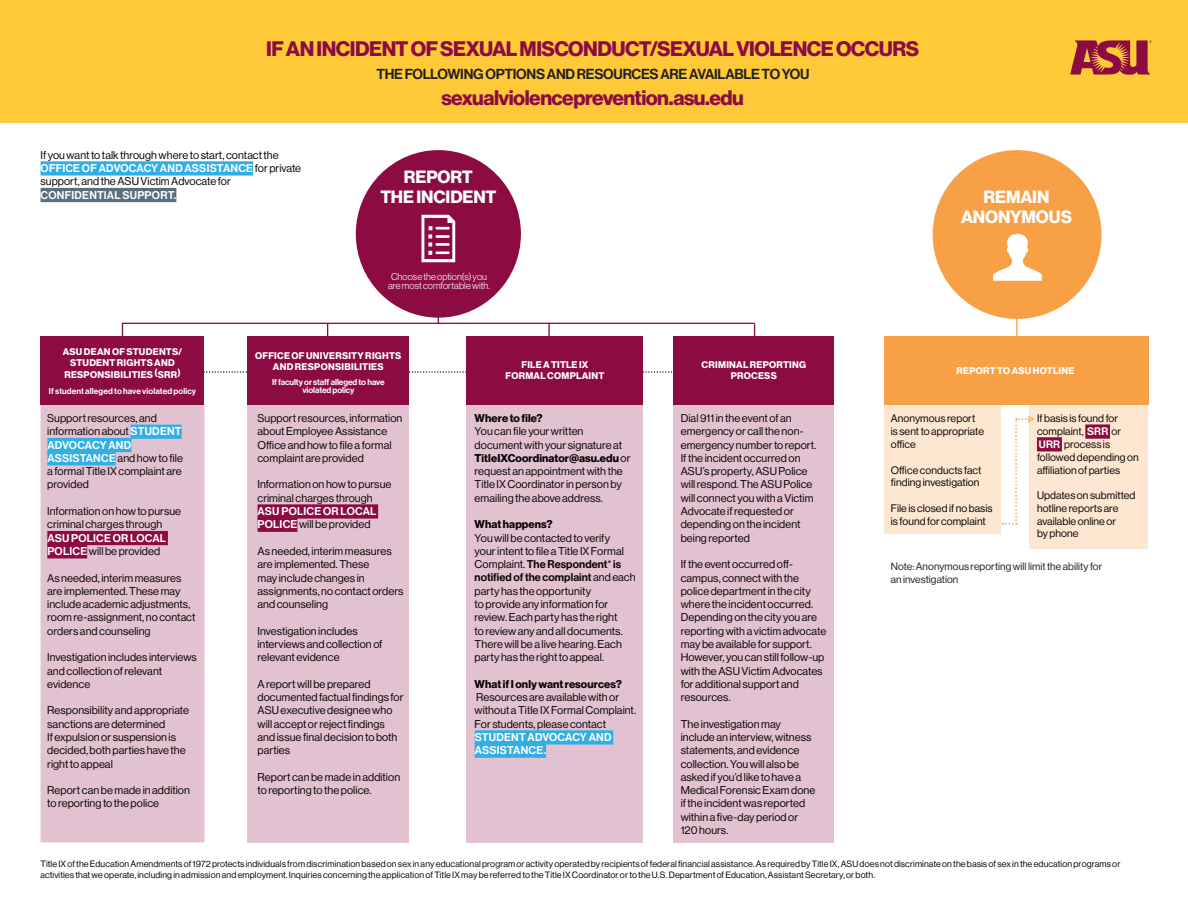
<style>
.page{position:relative;width:1188px;height:918px;background:#fff}
.page>*{position:absolute;margin:0;border:0;box-sizing:border-box;transform-origin:0 0}
.t1{font:20.55px "N Haas Grotesk DS Pro 75 Bd";letter-spacing:-.025em;color:#8c0b42}
.t2{font:17.4px/19.6px "N Haas Grotesk DS Pro 75 Bd";letter-spacing:-.005em;color:#fff;text-align:center}
.t3{font:14.25px "N Haas Grotesk DS Pro 65 Md";letter-spacing:-.02em;color:#231f20}
.t4{font:11.1px/13.4px "N Haas Grotesk DS Pro 55 Rg";letter-spacing:.005em;color:#080302}
.t5{font:11.1px "N Haas Grotesk DS Pro 75 Bd";letter-spacing:.005em;color:#080302}
.t6{font:10.65px/12.8px "N Haas Grotesk DS Pro 55 Rg";letter-spacing:.005em;color:#080302}
.t7{font:10.35px/12.5px "N Haas Grotesk DS Pro 55 Rg";letter-spacing:.005em;color:#231f20}
.t8{font:9.6px/9.4px "N Haas Grotesk DS Pro 45 Lt";letter-spacing:.01em;color:#fff;text-align:center}
.t9{font:9.45px/11.1px "N Haas Grotesk DS Pro 75 Bd";letter-spacing:.03em;color:#fff;text-align:center}
.t10{font:9px/10.8px "N Haas Grotesk DS Pro 55 Rg";letter-spacing:.01em;color:#080302}
.t11{font:8.55px/7.9px "N Haas Grotesk DS Pro 65 Md";letter-spacing:-.01em;color:#fff;text-align:center}
.t12{font:8.55px "N Haas Grotesk DS Pro 65 Md";letter-spacing:.01em;color:#fff}
.s1{font-family:"N Haas Grotesk DS Pro 65 Md";color:#fff}
.s2{font-family:"N Haas Grotesk DS Pro 75 Bd";color:#000001}
.s3{font-family:"N Haas Grotesk DS Pro 65 Md"}
</style>
<div class="page">
<div style="left:41px;top:161px;width:212px;height:15px;background:#31afe4"></div>
<div style="left:41px;top:188px;width:135px;height:14px;background:#596e7e"></div>
<div style="left:356px;top:150px;width:165px;height:168px;background:#8c0b42;border-radius:50%"></div>
<svg style="left:421px;top:215px;width:34px;height:47px"></svg>
<svg style="left:204px;top:371px;width:468px;height:2px"></svg>
<hr style="left:122px;top:323px;width:632px;height:1px;background:#8c0b42">
<svg style="left:327px;top:324px;width:1px;height:13px"></svg>
<div style="left:673px;top:405px;width:161px;height:437px;background:#e2c2d0"></div>
<div style="left:673px;top:337px;width:161px;height:68px;background:#8c0b42"></div>
<div style="left:466px;top:405px;width:177px;height:437px;background:#e2c2d0"></div>
<div style="left:466px;top:337px;width:177px;height:68px;background:#8c0b42"></div>
<div style="left:475px;top:730px;width:138px;height:15px;background:#31afe4"></div>
<div style="left:475px;top:744px;width:71px;height:14px;background:#31afe4"></div>
<svg style="left:548px;top:324px;width:2px;height:13px"></svg>
<svg style="left:754px;top:323px;width:1px;height:14px"></svg>
<div style="left:248px;top:337px;width:161px;height:68px;background:#8c0b42"></div>
<div style="left:248px;top:405px;width:161px;height:437px;background:#e2c2d0"></div>
<div style="left:258px;top:504px;width:120px;height:15px;background:#8c0b42"></div>
<div style="left:258px;top:518px;width:39px;height:14px;background:#8c0b42"></div>
<svg style="left:122px;top:324px;width:1px;height:13px"></svg>
<div style="left:40px;top:405px;width:164px;height:437px;background:#e2c2d0"></div>
<div style="left:40px;top:337px;width:164px;height:68px;background:#8c0b42"></div>
<div style="left:131px;top:425px;width:51px;height:14px;background:#31afe4"></div>
<div style="left:47px;top:438px;width:84px;height:14px;background:#31afe4"></div>
<div style="left:47px;top:451px;width:69px;height:14px;background:#31afe4"></div>
<div style="left:47px;top:531px;width:121px;height:14px;background:#8c0b42"></div>
<div style="left:47px;top:544px;width:40px;height:14px;background:#8c0b42"></div>
<div style="left:0;top:0;width:1188px;height:122px;background:#ffc938"></div>
<svg style="left:1070px;top:40px;width:82px;height:35px"></svg>
<div style="left:884px;top:405px;width:117px;height:129px;background:#fde7d1"></div>
<div style="left:1029px;top:405px;width:119px;height:144px;background:#fde7d1"></div>
<div style="left:933px;top:150px;width:169px;height:169px;background:#f8a045;border-radius:50%"></div>
<div style="left:884px;top:337px;width:265px;height:68px;background:#f8a045"></div>
<div style="left:1085px;top:424px;width:25px;height:15px;background:#8c0b42"></div>
<div style="left:1037px;top:437px;width:25px;height:15px;background:#8c0b42"></div>
<svg style="left:993px;top:234px;width:49px;height:47px"></svg>
<hr style="left:1016px;top:303px;width:2px;height:47px;background:#f8a045">
<svg style="left:1002px;top:416px;width:32px;height:109px"></svg>
<p class="t1" style="left:266px;top:37px;width:655px">IF AN INCIDENT OF SEXUAL MISCONDUCT/SEXUAL VIOLENCE OCCURS</p>
<p class="t3" style="left:376px;top:66px;width:435px">THE FOLLOWING OPTIONS AND RESOURCES ARE AVAILABLE TO YOU</p>
<p class="t1" style="left:441px;top:85px;width:304px">sexualviolenceprevention.asu.edu</p>
<p class="t4" style="left:40px;top:148px;width:262px">If you want to talk through where to start, contact the <span class="s1">OFFICE OF ADVOCACY AND ASSISTANCE</span> for private support, and the ASU Victim Advocate for <span class="s1">CONFIDENTIAL SUPPORT.</span></p>
<p class="t2" style="left:380px;top:167px;width:117px">REPORT<br>THE INCIDENT</p>
<p class="t8" style="left:388px;top:272px;width:103px">Choose the option(s) you are most comfortable with.</p>
<p class="t2" style="left:984px;top:188px;width:67px">REMAIN</p>
<p class="t2" style="left:961px;top:207px;width:112px">ANONYMOUS</p>
<p class="t9" style="left:63px;top:347px;width:121px">ASU DEAN OF STUDENTS/<br>STUDENT RIGHTS AND<br>RESPONSIBILITIES (SRR)</p>
<p class="t12" style="left:49px;top:386px;width:149px">If student alleged to have violated policy</p>
<p class="t4" style="left:47px;top:412px;width:137px">Support resources, and information about <span class="s1">STUDENT<br>ADVOCACY AND<br>ASSISTANCE</span> and how to file a formal Title IX complaint are provided</p>
<p class="t4" style="left:47px;top:505px;width:135px">Information on how to pursue criminal charges through<br><span class="s1">ASU POLICE OR LOCAL<br>POLICE</span> will be provided</p>
<p class="t4" style="left:47px;top:571px;width:150px">As needed, interim measures are implemented. These may include academic adjustments, room re-assignment, no contact orders and counseling</p>
<p class="t4" style="left:47px;top:651px;width:151px">Investigation includes interviews and collection of relevant evidence</p>
<p class="t4" style="left:47px;top:704px;width:143px">Responsibility and appropriate sanctions are determined</p>
<p class="t4" style="left:47px;top:731px;width:140px">If expulsion or suspension is decided, both parties have the right to appeal</p>
<p class="t4" style="left:47px;top:784px;width:144px">Report can be made in addition to reporting to the police</p>
<p class="t9" style="left:255px;top:350px;width:148px">OFFICE OF UNIVERSITY RIGHTS<br>AND RESPONSIBILITIES</p>
<p class="t11" style="left:272px;top:378px;width:114px">If faculty or staff alleged to have violated policy</p>
<p class="t4" style="left:257px;top:412px;width:146px">Support resources, information about Employee Assistance<br>Office and how to file a formal complaint are provided</p>
<p class="t4" style="left:257px;top:478px;width:135px">Information on how to pursue criminal charges through<br><span class="s1">ASU POLICE OR LOCAL<br>POLICE</span> will be provided</p>
<p class="t4" style="left:257px;top:544px;width:148px">As needed, interim measures are implemented. These<br>may include changes in assignments, no contact orders and counseling</p>
<p class="t4" style="left:257px;top:624px;width:127px">Investigation includes interviews and collection of relevant evidence</p>
<p class="t4" style="left:257px;top:677px;width:148px">A report will be prepared documented factual findings for<br>ASU executive designee who will accept or reject findings and issue final decision to both parties</p>
<p class="t4" style="left:257px;top:770px;width:144px">Report can be made in addition to reporting to the police.</p>
<p class="t9" style="left:506px;top:360px;width:100px">FILE A TITLE IX<br>FORMAL COMPLAINT</p>
<p class="t5" style="left:475px;top:412px;width:70px">Where to file?</p>
<p class="t4" style="left:475px;top:425px;width:157px">You can file your written document with your signature at<br><span class="s2">TitleIXCoordinator@asu.edu</span> or request an appointment with the<br>Title IX Coordinator in person by emailing the above address.</p>
<p class="t5" style="left:475px;top:518px;width:80px">What happens?</p>
<p class="t4" style="left:475px;top:531px;width:163px">You will be contacted to verify<br>your intent to file a Title IX Formal<br>Complaint. <span class="s3">The Respondent</span>* <span class="s3">is notified of the complaint</span> and each party has the opportunity<br>to provide any information for review. Each party has the right<br>to review any and all documents.<br>There will be a live hearing. Each party has the right to appeal.</p>
<p class="t5" style="left:475px;top:677px;width:149px">What if I only want resources?</p>
<p class="t4" style="left:475px;top:691px;width:163px">Resources are available with or without a Title IX Formal Complaint.<br>For students, please contact<br><span class="s1">STUDENT ADVOCACY AND<br>ASSISTANCE.</span></p>
<p class="t9" style="left:702px;top:360px;width:106px">CRIMINAL REPORTING<br>PROCESS</p>
<p class="t4" style="left:681px;top:412px;width:137px">Dial 911 in the event of an emergency or call the non&shy;emergency number to report.<br>If the incident occurred on<br>ASU’s property, ASU Police will respond. The ASU Police will connect you with a Victim<br>Advocate if requested or depending on the incident being reported</p>
<p class="t4" style="left:681px;top:558px;width:147px">If the event occurred off&shy;campus, connect with the police department in the city where the incident occurred.<br>Depending on the city you are reporting with a victim advocate may be available for support.<br>However, you can still follow-up with the ASU Victim Advocates for additional support and resources.</p>
<p class="t4" style="left:681px;top:717px;width:136px">The investigation may include an interview, witness statements, and evidence collection. You will also be asked if you’d like to have a<br>Medical Forensic Exam done if the incident was reported within a five-day period or<br>120 hours.</p>
<p class="t9" style="left:956px;top:365px;width:120px">REPORT TO ASU HOTLINE</p>
<p class="t6" style="left:1037px;top:412px;width:103px">If basis is found for complaint, <span class="s1">SRR</span> or<br><span class="s1">URR</span> process is followed depending on affiliation of parties</p>
<p class="t6" style="left:1037px;top:489px;width:100px">Updates on submitted hotline reports are available online or<br>by phone</p>
<p class="t7" style="left:891px;top:561px;width:213px">Note: Anonymous reporting will limit the ability for an investigation</p>
<p class="t6" style="left:891px;top:412px;width:95px">Anonymous report is sent to appropriate office</p>
<p class="t6" style="left:891px;top:463px;width:92px">Office conducts fact finding investigation</p>
<p class="t6" style="left:891px;top:502px;width:103px">File is closed if no basis is found for complaint</p>
<p class="t10" style="left:40px;top:858px;width:1081px">Title IX of the Education Amendments of 1972 protects individuals from discrimination based on sex in any educational program or activity operated by recipients of federal financial assistance. As required by Title IX, ASU does not discriminate on the basis of sex in the education programs or activities that we operate, including in admission and employment. Inquiries concerning the application of Title IX may be referred to the Title IX Coordinator or to the U.S. Department of Education, Assistant Secretary, or both.</p>
</div>
